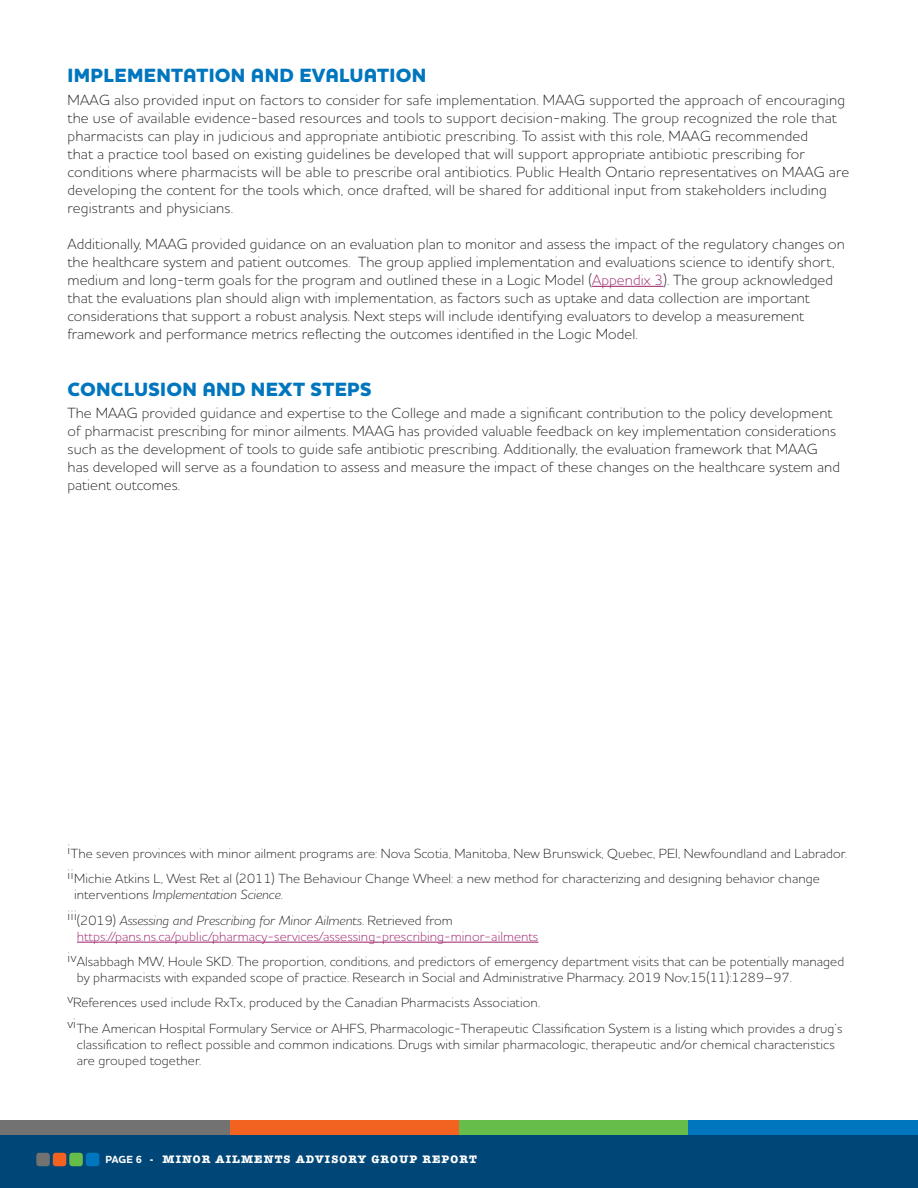
<style>
.page{position:relative;width:918px;height:1188px;background:#fff}
.page>*{position:absolute;margin:0;border:0;box-sizing:border-box;transform-origin:0 0}
.Intro_Head{font:800 19.5px "Houschka Pro";letter-spacing:.015em;color:#0076be}
.Body_text{font:300 15px/18px "Houschka Pro";letter-spacing:.005em;color:#231f20}
.Body_text-2{font:300 13.5px/16.2px "Houschka Pro";letter-spacing:.005em;color:#231f20}
.Body_text-3{font:300 13.5px/16.2px "Houschka Pro";letter-spacing:.005em;color:#9c216b}
.t1{font:700 11.25px "American Typewriter";letter-spacing:.1em;color:#fff}
.s1{color:#9c216b}
.s2{font-style:italic}
.s3{color:#231f20}
.s4{font-style:italic;color:#231f20}
.s5{font-family:"Houschka Pro";font-size:10.5px}
</style>
<div class="page">
<div style="left:0;top:1136px;width:918px;height:52px;background:#004778"></div>
<div style="left:36px;top:1153px;width:14px;height:13px;background:#727272;border-radius:3px"></div>
<div style="left:53px;top:1153px;width:13px;height:13px;background:#f26221;border-radius:3px"></div>
<div style="left:69px;top:1153px;width:14px;height:13px;background:#67bd4a;border-radius:3px"></div>
<div style="left:86px;top:1153px;width:13px;height:13px;background:#0076be;border-radius:3px"></div>
<div style="left:0;top:1120px;width:230px;height:16px;background:#727272"></div>
<div style="left:230px;top:1120px;width:229px;height:16px;background:#f26221"></div>
<div style="left:459px;top:1120px;width:230px;height:16px;background:#67bd4a"></div>
<div style="left:689px;top:1120px;width:229px;height:16px;background:#0076be"></div>
<hr style="left:592px;top:286px;width:71px;height:1px;background:#9c216b">
<hr style="left:77px;top:942px;width:461px;height:1px;background:#9c216b">
<p class="Intro_Head" style="left:68px;top:63px;width:360px">IMPLEMENTATION AND EVALUATION</p>
<p class="Body_text" style="left:68px;top:90px;width:783px">MAAG also provided input on factors to consider for safe implementation. MAAG supported the approach of encouraging the use of available evidence-based resources and tools to support decision-making. The group recognized the role that pharmacists can play in judicious and appropriate antibiotic prescribing. To assist with this role, MAAG recommended<br>that a practice tool based on existing guidelines be developed that will support appropriate antibiotic prescribing for conditions where pharmacists will be able to prescribe oral antibiotics. Public Health Ontario representatives on MAAG are developing the content for the tools which, once drafted, will be shared for additional input from stakeholders including registrants and physicians.</p>
<p class="Body_text" style="left:68px;top:234px;width:779px">Additionally, MAAG provided guidance on an evaluation plan to monitor and assess the impact of the regulatory changes on the healthcare system and patient outcomes. The group applied implementation and evaluations science to identify short, medium and long-term goals for the program and outlined these in a Logic Model (<span class="s1">Appendix 3</span>). The group acknowledged that the evaluations plan should align with implementation, as factors such as uptake and data collection are important considerations that support a robust analysis. Next steps will include identifying evaluators to develop a measurement framework and performance metrics reflecting the outcomes identified in the Logic Model.</p>
<p class="Intro_Head" style="left:68px;top:376px;width:306px">CONCLUSION AND NEXT STEPS</p>
<p class="Body_text" style="left:68px;top:404px;width:774px">The MAAG provided guidance and expertise to the College and made a significant contribution to the policy development of pharmacist prescribing for minor ailments. MAAG has provided valuable feedback on key implementation considerations such as the development of tools to guide safe antibiotic prescribing. Additionally, the evaluation framework that MAAG has developed will serve as a foundation to assess and measure the impact of these changes on the healthcare system and patient outcomes.</p>
<p class="Body_text-2" style="left:68px;top:845px;width:781px">iThe seven provinces with minor ailment programs are: Nova Scotia, Manitoba, New Brunswick, Quebec, PEI, Newfoundland and Labrador.</p>
<p class="Body_text-2" style="left:74px;top:870px;width:747px;text-indent:-7px">iiMichie Atkins L, West Ret al (2011) The Behaviour Change Wheel: a new method for characterizing and designing behavior change interventions <span class="s2">Implementation Science</span>.</p>
<p class="Body_text-3" style="left:77px;top:912px;width:463px;text-indent:-9px"><sup>iii</sup><span class="s3">(2019)</span> <span class="s4">Assessing and Prescribing for Minor Ailments</span><span class="s3">. Retrieved from </span>https://pans.ns.ca/public/pharmacy-services/assessing-prescribing-minor-ailments</p>
<p class="Body_text-2" style="left:77px;top:953px;width:769px;text-indent:-9px">ivAlsabbagh MW, Houle SKD. The proportion, conditions, and predictors of emergency department visits that can be potentially managed by pharmacists with expanded scope of practice. Research in Social and Administrative Pharmacy. 2019 Nov;15(11):1289–97.</p>
<p class="Body_text-2" style="left:68px;top:994px;width:474px">vReferences used include RxTx, produced by the Canadian Pharmacists Association.</p>
<p class="Body_text-2" style="left:77px;top:1020px;width:767px;text-indent:-9px">viThe American Hospital Formulary Service or AHFS, Pharmacologic-Therapeutic Classification System is a listing which provides a drug’s classification to reflect possible and common indications. Drugs with similar pharmacologic, therapeutic and/or chemical characteristics are grouped together.</p>
<p class="t1" style="left:105px;top:1150px;width:373px"><span class="s5">PAGE 6</span> - MINOR AILMENTS ADVISORY GROUP REPORT</p>
</div>
